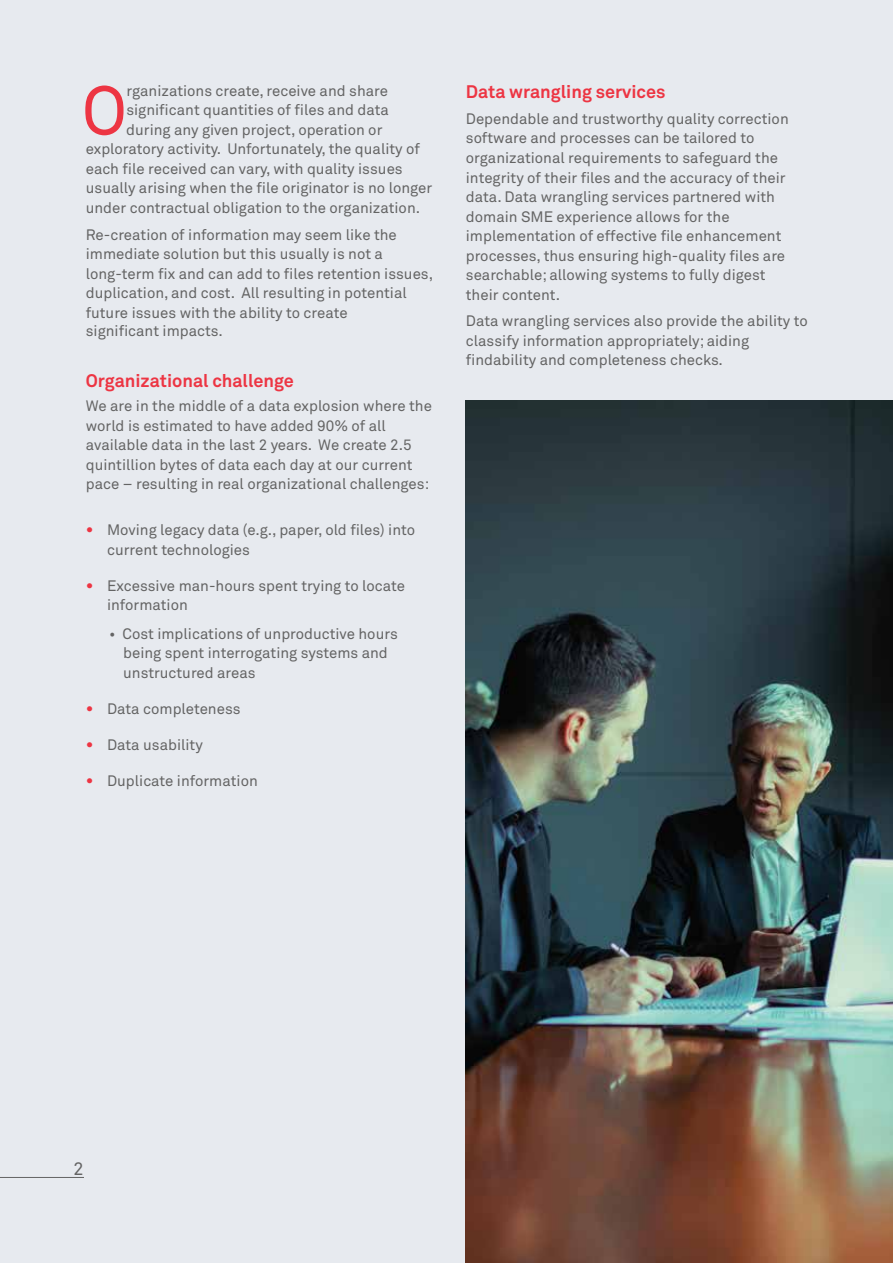
<style>
.page{position:relative;width:893px;height:1263px;background:#e7eaef}
.page>*{position:absolute;margin:0;border:0;box-sizing:border-box;transform-origin:0 0}
.t1{font:67.65px "Wipro Akkurat";color:#ed3543}
.t2{font:700 18px "Wipro Akkurat";color:#ed3543}
.t3{font:18px "Wipro Akkurat Mono";color:#646464}
.t4{font:15px/19.5px "Wipro Akkurat";color:#646464}
.s1{font-weight:700;font-size:18px;color:#ed3543}
</style>
<div class="page">
<hr style="left:0;top:1177px;width:84px;height:1px;background:#646464">
<img style="left:466px;top:400px;width:427px;height:863px">
<p class="t4" style="left:127px;top:81px;width:263px">rganizations create, receive and share</p>
<p class="t2" style="left:466px;top:81px;width:201px">Data wrangling services</p>
<p class="t4" style="left:126px;top:100px;width:264px">significant quantities of files and data</p>
<p class="t4" style="left:126px;top:120px;width:258px">during any given project, operation or</p>
<p class="t4" style="left:86px;top:139px;width:336px">exploratory activity. Unfortunately, the quality of</p>
<p class="t4" style="left:86px;top:159px;width:318px">each file received can vary, with quality issues</p>
<p class="t4" style="left:86px;top:178px;width:348px">usually arising when the file originator is no longer</p>
<p class="t4" style="left:86px;top:198px;width:336px">under contractual obligation to the organization.</p>
<p class="t4" style="left:86px;top:225px;width:349px">Re-creation of information may seem like the immediate solution but this usually is not a long-term fix and can add to files retention issues, duplication, and cost. All resulting in potential future issues with the ability to create</p>
<p class="t4" style="left:86px;top:321px;width:138px">significant impacts.</p>
<h1 class="t1" style="left:82px;top:71px;width:47px">O</h1>
<p class="t4" style="left:466px;top:109px;width:324px">Dependable and trustworthy quality correction software and processes can be tailored to organizational requirements to safeguard the integrity of their files and the accuracy of their data. Data wrangling services partnered with domain SME experience allows for the implementation of effective file enhancement processes, thus ensuring high-quality files are searchable; allowing systems to fully digest their content.</p>
<p class="t4" style="left:466px;top:312px;width:343px">Data wrangling services also provide the ability to classify information appropriately; aiding findability and completeness checks.</p>
<p class="t2" style="left:86px;top:369px;width:209px">Organizational challenge</p>
<p class="t4" style="left:86px;top:396px;width:348px">We are in the middle of a data explosion where the world is estimated to have added 90% of all available data in the last 2 years. We create 2.5 quintillion bytes of data each day at our current pace – resulting in real organizational challenges:</p>
<p class="t4" style="left:107px;top:520px;width:310px;text-indent:-21px"><span class="s1">•</span> Moving legacy data (e.g., paper, old files) into current technologies</p>
<p class="t4" style="left:107px;top:576px;width:299px;text-indent:-21px"><span class="s1">•</span> Excessive man-hours spent trying to locate information</p>
<p class="t4" style="left:123px;top:624px;width:276px;text-indent:-14px">• Cost implications of unproductive hours being spent interrogating systems and unstructured areas</p>
<p class="t4" style="left:86px;top:699px;width:156px"><span class="s1">•</span> Data completeness</p>
<p class="t4" style="left:86px;top:735px;width:118px"><span class="s1">•</span> Data usability</p>
<p class="t4" style="left:86px;top:771px;width:173px"><span class="s1">•</span> Duplicate information</p>
<p class="t3" style="left:73px;top:1158px;width:13px">2</p>
</div>
